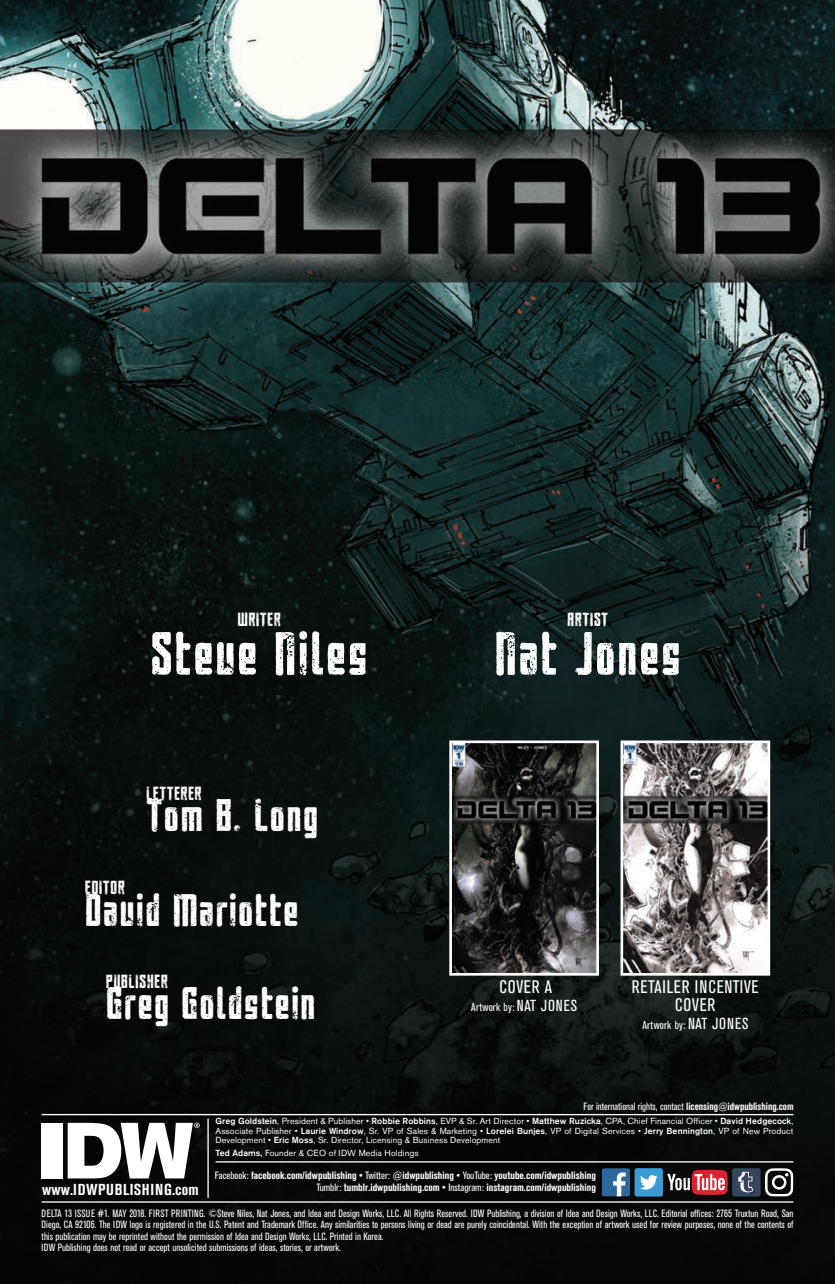
<style>
.page{position:relative;width:835px;height:1284px;background:#fff}
.page>*{position:absolute;margin:0;border:0;box-sizing:border-box;transform-origin:0 0}
.t1{font:56px "CC Enemy Lines Infiltrated";letter-spacing:.02em;color:#fff}
.t2{font:42px "CC Enemy Lines Infiltrated";letter-spacing:.02em;color:#fff}
.t3{font:condensed 18.03px/18px "Akzidenz Grotesk BE";letter-spacing:.04em;color:#fff;text-align:center}
.t4{font:17.5px "CC Enemy Lines Infiltrated";letter-spacing:.02em;color:#fff}
.t5{font:700 condensed 15.75px "Akzidenz Grotesk BE";letter-spacing:.03em;color:#fff;scale:1.04 1}
.t6{font:condensed 11.55px "Akzidenz Grotesk BE";letter-spacing:.02em;color:#fff}
.t7{font:condensed 10.5px/11.4px "Akzidenz Grotesk BE";letter-spacing:.005em;color:#fff}
.t8{font:700 condensed 10.5px/12.2px "Akzidenz Grotesk BE";color:#fff;text-align:right;scale:1.05 1}
.t9{font:8.75px/9.6px "Akzidenz Grotesk BE";letter-spacing:.01em;color:#fff;text-align:justify}
.s1{font-size:15.92px}
.s2{font-weight:700}
.s3{font-weight:500}
.s4{font-weight:400}
</style>
<div class="page">
<img style="left:0;top:0;width:835px;height:1284px">
<img style="left:453px;top:744px;width:142px;height:227px">
<div style="left:449px;top:740px;width:150px;height:235px;border:3px solid #fff"></div>
<img style="left:624px;top:744px;width:142px;height:227px">
<div style="left:620px;top:740px;width:150px;height:235px;border:3px solid #fff"></div>
<div style="left:42px;top:1122px;width:21px;height:56px;background:#fff"></div>
<svg style="left:68px;top:1122px;width:132px;height:56px"></svg>
<hr style="left:42px;top:1201px;width:751px;height:1px;background:#fff">
<hr style="left:42px;top:1114px;width:751px;height:1px;background:#fff">
<hr style="left:216px;top:1161px;width:577px;height:1px;background:#fff">
<hr style="left:207px;top:1118px;width:2px;height:79px;background:#fff">
<div style="left:634px;top:1168px;width:29px;height:28px;background:#3c9bd5;border-radius:3px"></div>
<svg style="left:640px;top:1175px;width:17px;height:14px"></svg>
<div style="left:602px;top:1168px;width:28px;height:28px;background:#2e679b;border-radius:2px"></div>
<svg style="left:613px;top:1172px;width:13px;height:24px"></svg>
<svg style="left:667px;top:1169px;width:61px;height:26px;background:#995156"></svg>
<svg style="left:765px;top:1168px;width:28px;height:28px"></svg>
<div style="left:732px;top:1168px;width:28px;height:28px;background:#35465c;border-radius:3px"></div>
<svg style="left:738px;top:1171px;width:17px;height:22px"></svg>
<h3 class="t4" style="left:237px;top:612px;width:45px">WRITER</h3>
<h1 class="t1" style="left:150px;top:631px;width:220px">Steve Niles</h1>
<h3 class="t4" style="left:146px;top:786px;width:57px">LETTERER</h3>
<h2 class="t2" style="left:146px;top:798px;width:173px">Tom B. Long</h2>
<h3 class="t4" style="left:85px;top:880px;width:42px">EDITOR</h3>
<h2 class="t2" style="left:85px;top:893px;width:215px">David Mariotte</h2>
<h3 class="t4" style="left:106px;top:974px;width:64px">PUBLISHER</h3>
<h2 class="t2" style="left:106px;top:986px;width:211px">Greg Goldstein</h2>
<h3 class="t4" style="left:567px;top:612px;width:42px">ARTIST</h3>
<h1 class="t1" style="left:494px;top:631px;width:189px">Nat Jones</h1>
<h3 class="t3" style="left:499px;top:979px;width:54px">COVER A</h3>
<p class="t6" style="left:471px;top:1003px;width:107px">Artwork by: <span class="s1">NAT JONES</span></p>
<h3 class="t3" style="left:632px;top:979px;width:128px">RETAILER INCENTIVE<br>COVER</h3>
<p class="t6" style="left:642px;top:1021px;width:107px">Artwork by: <span class="s1">NAT JONES</span></p>
<p class="t7" style="left:583px;top:1101px;width:211px">For international rights, contact <span class="s2">licensing@idwpublishing.com</span></p>
<p class="t9" style="left:216px;top:1117px;width:579px"><span class="s3">Greg Goldstein</span>, President &amp; Publisher • <span class="s3">Robbie Robbins</span>, EVP &amp; Sr. Art Director • <span class="s3">Matthew Ruzicka</span>, CPA, Chief Financial Officer • <span class="s3">David Hedgecock</span>, Associate Publisher • <span class="s3">Laurie Windrow</span>, Sr. VP of Sales &amp; Marketing • <span class="s3">Lorelei Bunjes</span>, VP of Digital Services • <span class="s3">Jerry Bennington</span>, VP of New Product Development • <span class="s3">Eric Moss</span>, Sr. Director, Licensing &amp; Business Development</p>
<p class="t9" style="left:216px;top:1149px;width:204px"><span class="s3">Ted Adams,</span> Founder &amp; CEO of IDW Media Holdings</p>
<h3 class="t5" style="left:42px;top:1183px;width:152px">www.IDWPUBLISHING.com</h3>
<p class="t8" style="left:215px;top:1170px;width:364px"><span class="s4">Facebook:</span> facebook.com/idwpublishing <span class="s4">• Twitter:</span> @idwpublishing <span class="s4">• YouTube:</span> youtube.com/idwpublishing<br><span class="s4">Tumblr:</span> tumblr.idwpublishing.com <span class="s4">• Instagram:</span> instagram.com/idwpublishing</p>
<p class="t7" style="left:42px;top:1208px;width:753px">DELTA 13 ISSUE #1. MAY 2018. FIRST PRINTING. ©Steve Niles, Nat Jones, and Idea and Design Works, LLC. All Rights Reserved. IDW Publishing, a division of Idea and Design Works, LLC. Editorial offices: 2765 Truxtun Road, San Diego, CA 92106. The IDW logo is registered in the U.S. Patent and Trademark Office. Any similarities to persons living or dead are purely coincidental. With the exception of artwork used for review purposes, none of the contents of this publication may be reprinted without the permission of Idea and Design Works, LLC. Printed in Korea.<br>IDW Publishing does not read or accept unsolicited submissions of ideas, stories, or artwork.</p>
</div>
